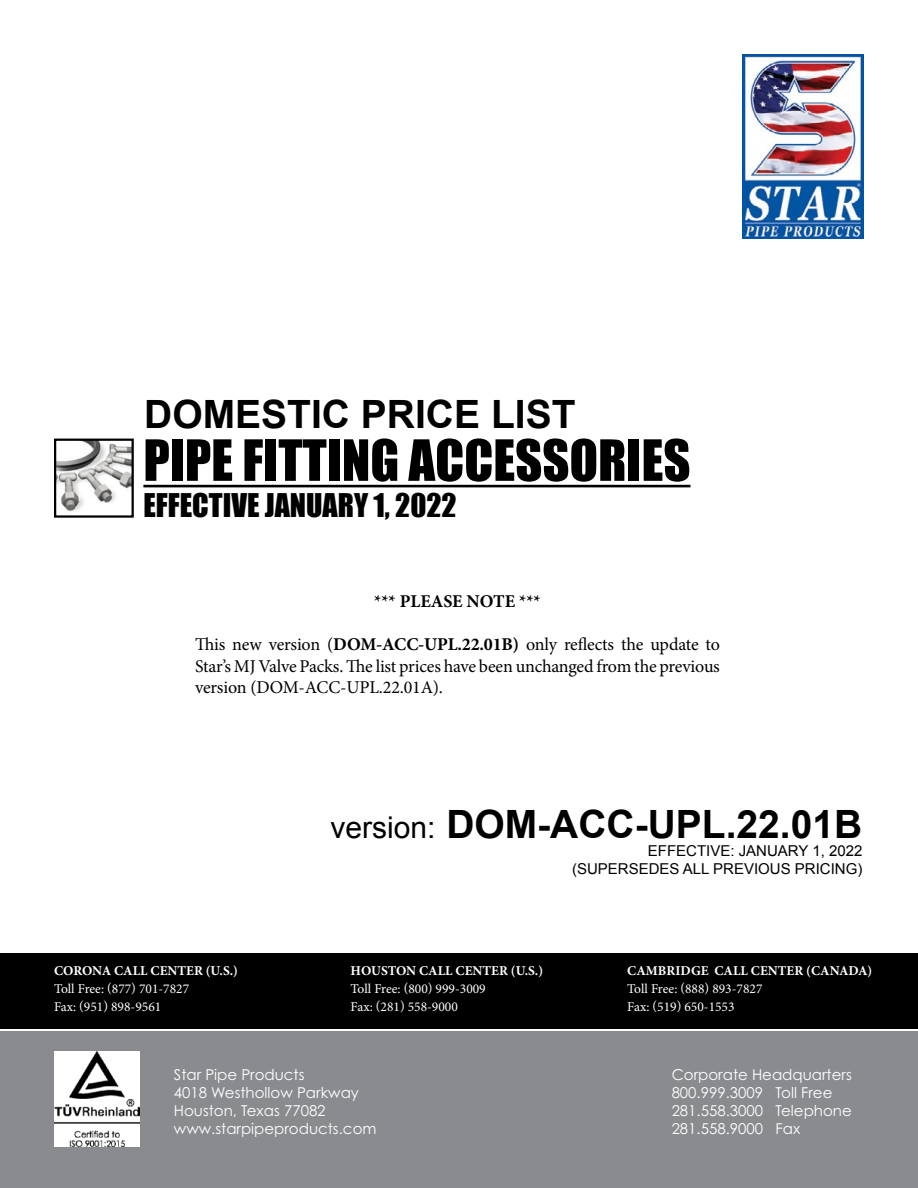
<style>
.page{position:relative;width:918px;height:1188px;background:#fff}
.page>*{position:absolute;margin:0;border:0;box-sizing:border-box;transform-origin:0 0}
.t1{font:52.5px "Impact";color:#000}
.t2{font:700 39px "Arial";color:#000}
.t3{font:30px "Impact";color:#000}
.t4{font:18px/21.6px "Minion Pro";letter-spacing:-.015em;color:#000;text-align:justify}
.t5{font:700 18px "Minion Pro";letter-spacing:-.005em;color:#000}
.t6{font:15px/18px "Century Gothic Pro";color:#fff}
.t7{font:15px/18px "Arial";color:#000;text-align:right}
.t8{font:13.5px/18px "Minion Pro";color:#fff}
.t9{font:700 13.5px "Minion Pro";color:#fff}
.s1{font-weight:700}
.s2{font-weight:400;font-size:30px}
</style>
<div class="page">
<div style="left:0;top:1031px;width:918px;height:157px;background:#898b8e"></div>
<div style="left:0;top:953px;width:918px;height:75px;background:#000"></div>
<hr style="left:0;top:1027px;width:918px;height:2px;background:#000">
<hr style="left:143px;top:485px;width:547px;height:2px;background:#000">
<img style="left:57px;top:442px;width:74px;height:69px">
<div style="left:54px;top:439px;width:80px;height:79px;border:2px solid #000"></div>
<img style="left:743px;top:54px;width:121px;height:185px">
<img style="left:55px;top:1051px;width:85px;height:95px">
<h2 class="t2" style="left:144px;top:389px;width:433px">DOMESTIC PRICE LIST</h2>
<h1 class="t1" style="left:143px;top:420px;width:549px">PIPE FITTING ACCESSORIES</h1>
<h3 class="t3" style="left:143px;top:482px;width:315px">EFFECTIVE JANUARY 1, 2022</h3>
<p class="t5" style="left:374px;top:589px;width:168px">*** PLEASE NOTE ***</p>
<p class="t4" style="left:195px;top:634px;width:526px">This new version (<span class="s1">DOM-ACC-UPL.22.01B)</span> only reflects the update to Star’s MJ Valve Packs. The list prices have been unchanged from the previous version (DOM-ACC-UPL.22.01A).</p>
<p class="t9" style="left:54px;top:962px;width:186px">CORONA CALL CENTER (U.S.)</p>
<p class="t8" style="left:54px;top:980px;width:137px">Toll Free: (877) 701-7827<br>Fax: (951) 898-9561</p>
<h2 class="t2" style="left:330px;top:799px;width:533px"><span class="s2">version:</span> DOM-ACC-UPL.22.01B</h2>
<p class="t7" style="left:572px;top:842px;width:292px">EFFECTIVE: JANUARY 1, 2022 (SUPERSEDES ALL PREVIOUS PRICING)</p>
<p class="t9" style="left:351px;top:962px;width:194px">HOUSTON CALL CENTER (U.S.)</p>
<p class="t8" style="left:351px;top:980px;width:137px">Toll Free: (800) 999-3009<br>Fax: (281) 558-9000</p>
<p class="t9" style="left:627px;top:962px;width:247px">CAMBRIDGE CALL CENTER (CANADA)</p>
<p class="t8" style="left:627px;top:980px;width:137px">Toll Free: (888) 893-7827<br>Fax: (519) 650-1553</p>
<p class="t6" style="left:174px;top:1066px;width:204px">Star Pipe Products<br>4018 Westhollow Parkway<br>Houston, Texas 77082 www.starpipeproducts.com</p>
<p class="t6" style="left:672px;top:1066px;width:182px">Corporate Headquarters<br>800.999.3009 Toll Free<br>281.558.3000 Telephone<br>281.558.9000 Fax</p>
</div>
